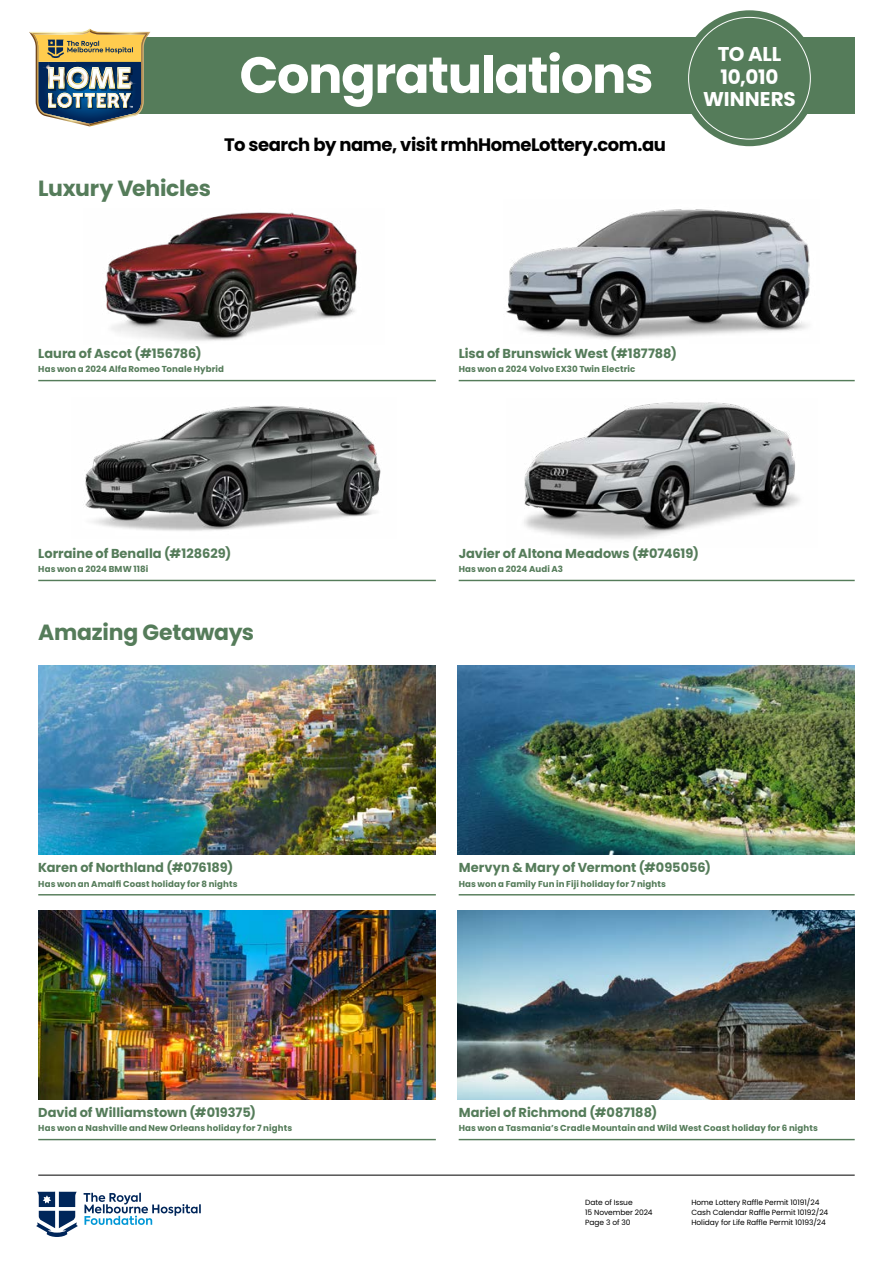
<style>
.page{position:relative;width:893px;height:1263px;background:#fff}
.page>*{position:absolute;margin:0;border:0;box-sizing:border-box;transform-origin:0 0}
.t1{font:700 50.85px "Poppins";letter-spacing:-.025em;color:#fff}
.t2{font:700 21.9px "Poppins";letter-spacing:-.015em;color:#557c5a}
.t3{font:700 19.95px/22.4px "Poppins";letter-spacing:-.01em;color:#fff;text-align:center}
.t4{font:700 18px "Poppins";letter-spacing:-.025em;color:#000}
.t5{font:700 12.9px "Poppins";color:#557c5a}
.t6{font:700 8.7px "Poppins";letter-spacing:.01em;color:#557c5a}
.t7{font:7.5px/9.8px "Poppins";letter-spacing:-.01em;color:#000}
</style>
<div class="page">
<div style="left:77px;top:38px;width:778px;height:76px;background:#557c5a"></div>
<div style="left:681px;top:10px;width:136px;height:136px;background:#557c5a;border-radius:50%"></div>
<hr style="left:38px;top:1175px;width:817px;height:1px;background:#000">
<svg style="left:36px;top:1191px;width:165px;height:46px"></svg>
<img style="left:29px;top:29px;width:121px;height:97px">
<hr style="left:38px;top:380px;width:398px;height:1px;background:#557c5a">
<hr style="left:38px;top:580px;width:398px;height:1px;background:#557c5a">
<hr style="left:459px;top:380px;width:396px;height:1px;background:#557c5a">
<hr style="left:459px;top:580px;width:396px;height:1px;background:#557c5a">
<img style="left:105px;top:212px;width:252px;height:129px">
<img style="left:524px;top:402px;width:276px;height:137px">
<img style="left:85px;top:406px;width:296px;height:125px">
<img style="left:506px;top:209px;width:304px;height:131px">
<hr style="left:38px;top:894px;width:398px;height:1px;background:#557c5a">
<hr style="left:38px;top:1139px;width:398px;height:1px;background:#557c5a">
<hr style="left:459px;top:894px;width:396px;height:1px;background:#557c5a">
<hr style="left:459px;top:1139px;width:396px;height:1px;background:#557c5a">
<img style="left:38px;top:665px;width:397px;height:190px">
<img style="left:38px;top:910px;width:397px;height:189px">
<img style="left:458px;top:665px;width:397px;height:190px">
<img style="left:458px;top:910px;width:397px;height:189px">
<h2 class="t2" style="left:38px;top:176px;width:174px">Luxury Vehicles</h2>
<h1 class="t1" style="left:239px;top:46px;width:415px">Congratulations</h1>
<h3 class="t4" style="left:224px;top:134px;width:443px">To search by name, visit rmhHomeLottery.com.au</h3>
<h3 class="t3" style="left:703px;top:43px;width:94px">TO ALL<br>10,010<br>WINNERS</h3>
<h3 class="t5" style="left:38px;top:346px;width:165px">Laura of Ascot (#156786)</h3>
<p class="t6" style="left:38px;top:364px;width:187px">Has won a 2024 Alfa Romeo Tonale Hybrid</p>
<h3 class="t5" style="left:459px;top:346px;width:220px">Lisa of Brunswick West (#187788)</h3>
<p class="t6" style="left:459px;top:364px;width:178px">Has won a 2024 Volvo EX30 Twin Electric</p>
<h3 class="t5" style="left:38px;top:546px;width:195px">Lorraine of Benalla (#128629)</h3>
<p class="t6" style="left:38px;top:564px;width:112px">Has won a 2024 BMW 118i</p>
<h3 class="t5" style="left:459px;top:546px;width:242px">Javier of Altona Meadows (#074619)</h3>
<p class="t6" style="left:459px;top:564px;width:106px">Has won a 2024 Audi A3</p>
<h2 class="t2" style="left:38px;top:619px;width:217px">Amazing Getaways</h2>
<h3 class="t5" style="left:38px;top:860px;width:197px">Karen of Northland (#076189)</h3>
<p class="t6" style="left:38px;top:878px;width:201px">Has won an Amalfi Coast holiday for 8 nights</p>
<h3 class="t5" style="left:459px;top:860px;width:254px">Mervyn &amp; Mary of Vermont (#095056)</h3>
<p class="t6" style="left:459px;top:878px;width:209px">Has won a Family Fun in Fiji holiday for 7 nights</p>
<h3 class="t5" style="left:38px;top:1105px;width:219px">David of Williamstown (#019375)</h3>
<p class="t6" style="left:38px;top:1123px;width:255px">Has won a Nashville and New Orleans holiday for 7 nights</p>
<h3 class="t5" style="left:459px;top:1105px;width:200px">Mariel of Richmond (#087188)</h3>
<p class="t6" style="left:459px;top:1123px;width:361px">Has won a Tasmania’s Cradle Mountain and Wild West Coast holiday for 6 nights</p>
<p class="t7" style="left:585px;top:1198px;width:69px">Date of Issue<br>15 November 2024<br>Page 3 of 30</p>
<p class="t7" style="left:691px;top:1198px;width:138px">Home Lottery Raffle Permit 10191/24<br>Cash Calendar Raffle Permit 10192/24<br>Holiday for Life Raffle Permit 10193/24</p>
</div>
